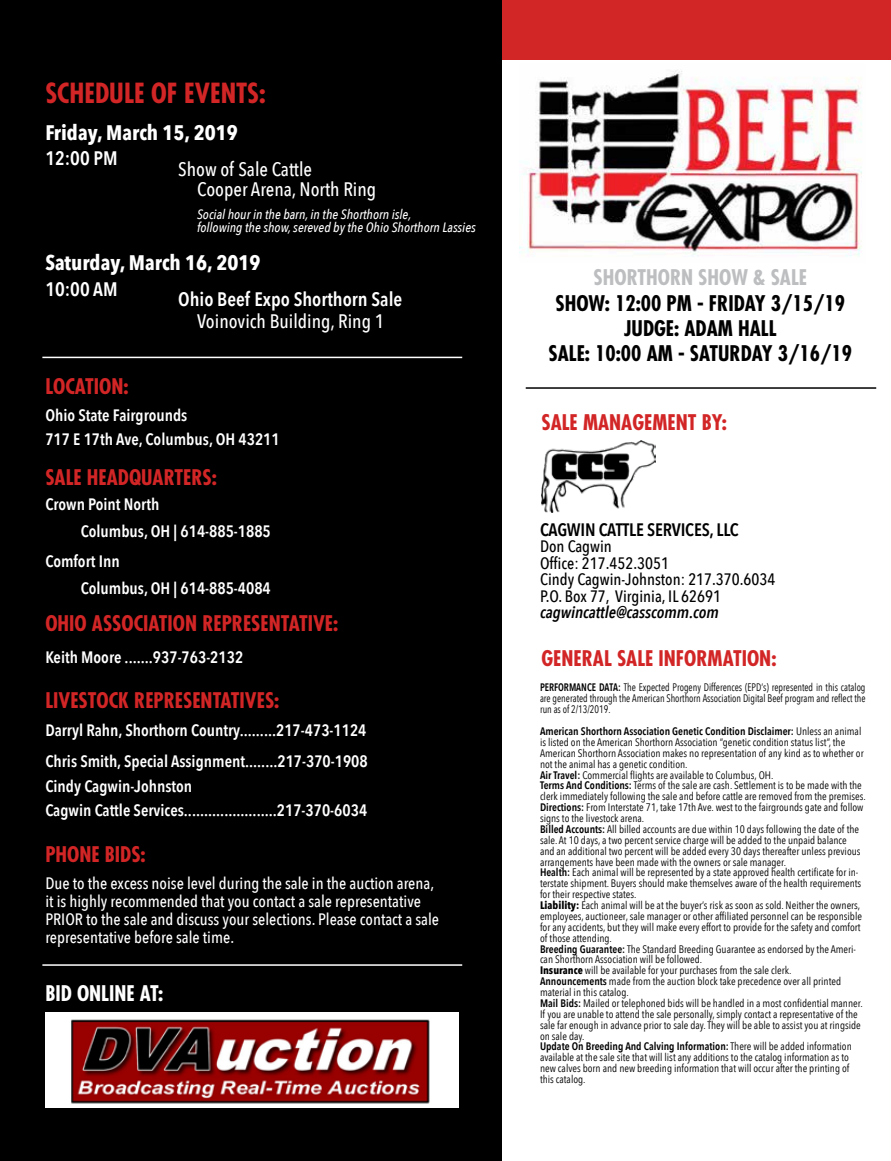
<style>
.page{position:relative;width:891px;height:1161px;background:#fff}
.page>*{position:absolute;margin:0;border:0;box-sizing:border-box;transform-origin:0 0}
.t1{font:700 condensed 27px "Futura";color:#d22526}
.t2{font:700 condensed 21px "Futura";color:#d22526}
.t3{font:700 condensed 21px/25.2px "Futura";color:#000;text-align:center}
.t4{font:700 21px "Avenir Next Condensed";color:#fff}
.t5{font:700 condensed 21px "Futura";color:#bcbec0}
.t6{font:700 condensed 21px "Futura";color:#fff}
.t7{font:500 19.5px "Avenir Next Condensed";color:#fff}
.t8{font:600 19.5px "Avenir Next Condensed";color:#fff}
.t9{font:600 18px "Avenir Next Condensed";letter-spacing:-.01em;color:#000}
.t10{font:600 16.5px/24px "Avenir Next Condensed";color:#fff}
.t11{font:500 16.5px/18px "Avenir Next Condensed";color:#fff}
.t12{font:500 16.5px/16.5px "Avenir Next Condensed";color:#000}
.t13{font:italic 600 16.5px "Avenir Next Condensed";color:#000}
.t14{font:italic 500 13.5px/13.2px "Avenir Next Condensed";color:#fff}
.t15{font:10.8px/10.8px "Avenir Next Condensed";color:#000}
.t16{font:10.8px/10.8px "Avenir Next Condensed";color:#000;text-align:justify;scale:.9 1}
.s1{font-weight:600}
.s2{font-weight:700}
</style>
<div class="page">
<div style="left:0;top:0;width:891px;height:60px;background:#d22526"></div>
<img style="left:542px;top:441px;width:114px;height:72px">
<div style="left:0;top:0;width:501px;height:1161px;background:#000"></div>
<hr style="left:42px;top:357px;width:420px;height:1px;background:#fff">
<hr style="left:526px;top:387px;width:350px;height:2px;background:#000">
<hr style="left:42px;top:964px;width:420px;height:2px;background:#fff">
<img style="left:45px;top:1012px;width:413px;height:96px">
<img style="left:520px;top:69px;width:342px;height:188px">
<h1 class="t1" style="left:45px;top:77px;width:222px">SCHEDULE OF EVENTS:</h1>
<h2 class="t4" style="left:45px;top:119px;width:194px">Friday, March 15, 2019</h2>
<h3 class="t8" style="left:45px;top:142px;width:74px">12:00 PM</h3>
<h3 class="t7" style="left:178px;top:157px;width:136px">Show of Sale Cattle</h3>
<h3 class="t7" style="left:197px;top:178px;width:181px">Cooper Arena, North Ring</h3>
<p class="t14" style="left:197px;top:208px;width:280px">Social hour in the barn, in the Shorthorn isle,<br>following the show, sereved by the Ohio Shorthorn Lassies</p>
<h2 class="t4" style="left:45px;top:250px;width:217px">Saturday, March 16, 2019</h2>
<h3 class="t8" style="left:45px;top:272px;width:74px">10:00 AM</h3>
<h2 class="t2" style="left:45px;top:373px;width:85px">LOCATION:</h2>
<h3 class="t8" style="left:178px;top:283px;width:226px">Ohio Beef Expo Shorthorn Sale</h3>
<h3 class="t7" style="left:197px;top:310px;width:189px">Voinovich Building, Ring 1</h3>
<h3 class="t10" style="left:45px;top:403px;width:236px">Ohio State Fairgrounds<br>717 E 17th Ave, Columbus, OH 43211</h3>
<h2 class="t2" style="left:45px;top:464px;width:173px">SALE HEADQUARTERS:</h2>
<h3 class="t10" style="left:81px;top:490px;width:192px;line-height:27px;text-indent:-35px">Crown Point North<br>Columbus, OH | 614-885-1885</h3>
<h3 class="t10" style="left:81px;top:547px;width:192px;line-height:27px;text-indent:-35px">Comfort Inn<br>Columbus, OH | 614-885-4084</h3>
<h2 class="t2" style="left:45px;top:610px;width:294px">OHIO ASSOCIATION REPRESENTATIVE:</h2>
<h3 class="t10" style="left:45px;top:645px;width:199px">Keith Moore .......937-763-2132</h3>
<h2 class="t2" style="left:45px;top:688px;width:236px">LIVESTOCK REPRESENTATIVES:</h2>
<h3 class="t10" style="left:45px;top:714px;width:324px;line-height:31.3px">Darryl Rahn, Shorthorn Country.........217-473-1124<br>Chris Smith, Special Assignment........217-370-1908</h3>
<h3 class="t10" style="left:45px;top:773px;width:323px">Cindy Cagwin-Johnston<br>Cagwin Cattle Services.......................217-370-6034</h3>
<h2 class="t2" style="left:45px;top:841px;width:102px">PHONE BIDS:</h2>
<h3 class="t11" style="left:45px;top:874px;width:395px">Due to the excess noise level during the sale in the auction arena, it is highly recommended that you contact a sale representative PRIOR to the sale and discuss your selections. Please contact a sale representative before sale time.</h3>
<h2 class="t6" style="left:45px;top:980px;width:119px">BID ONLINE AT:</h2>
<h2 class="t5" style="left:594px;top:265px;width:215px">SHORTHORN SHOW &amp; SALE</h2>
<h2 class="t3" style="left:549px;top:290px;width:305px">SHOW: 12:00 PM - FRIDAY 3/15/19<br>JUDGE: ADAM HALL<br>SALE: 10:00 AM - SATURDAY 3/16/19</h2>
<h2 class="t2" style="left:542px;top:409px;width:187px">SALE MANAGEMENT BY:</h2>
<h3 class="t9" style="left:540px;top:514px;width:200px">CAGWIN CATTLE SERVICES, LLC</h3>
<h3 class="t12" style="left:540px;top:538px;width:237px">Don Cagwin<br>Office: 217.452.3051<br>Cindy Cagwin-Johnston: 217.370.6034<br>P.O. Box 77, Virginia, IL 62691</h3>
<h3 class="t13" style="left:540px;top:603px;width:181px">cagwincattle@casscomm.com</h3>
<h2 class="t2" style="left:542px;top:645px;width:236px">GENERAL SALE INFORMATION:</h2>
<p class="t16" style="left:540px;top:682px;width:363px"><span class="s1">PERFORMANCE DATA:</span> The Expected Progeny Differences (EPD’s) represented in this catalog are generated through the American Shorthorn Association Digital Beef program and reflect the run as of 2/13/2019.</p>
<p class="t15" style="left:540px;top:725px;width:327px"><span class="s1">American Shorthorn Association Genetic Condition Disclaimer:</span> Unless an animal is listed on the American Shorthorn Association “genetic condition status list”, the American Shorthorn Association makes no representation of any kind as to whether or not the animal has a genetic condition.<br><span class="s1">Air Travel:</span> Commercial flights are available to Columbus, OH.<br><span class="s1">Terms And Conditions:</span> Terms of the sale are cash. Settlement is to be made with the clerk immediately following the sale and before cattle are removed from the premises.<br><span class="s1">Directions:</span> From Interstate 71, take 17th Ave. west to the fairgrounds gate and follow signs to the livestock arena.<br><span class="s1">Billed Accounts:</span> All billed accounts are due within 10 days following the date of the sale. At 10 days, a two percent service charge will be added to the unpaid balance<br>and an additional two percent will be added every 30 days thereafter unless previous arrangements have been made with the owners or sale manager.<br><span class="s1">Health:</span> Each animal will be represented by a state approved health certificate for in&shy;terstate shipment. Buyers should make themselves aware of the health requirements for their respective states.<br><span class="s2">Liability:</span> Each animal will be at the buyer’s risk as soon as sold. Neither the owners, employees, auctioneer, sale manager or other affiliated personnel can be responsible for any accidents, but they will make every effort to provide for the safety and comfort of those attending.<br><span class="s1">Breeding Guarantee:</span> The Standard Breeding Guarantee as endorsed by the Ameri&shy;can Shorthorn Association will be followed.<br><span class="s2">Insurance</span> will be available for your purchases from the sale clerk.<br><span class="s1">Announcements</span> made from the auction block take precedence over all printed material in this catalog.<br><span class="s1">Mail Bids:</span> Mailed or telephoned bids will be handled in a most confidential manner.<br>If you are unable to attend the sale personally, simply contact a representative of the sale far enough in advance prior to sale day. They will be able to assist you at ringside on sale day.<br><span class="s1">Update On Breeding And Calving Information:</span> There will be added information available at the sale site that will list any additions to the catalog information as to new calves born and new breeding information that will occur after the printing of this catalog.</p>
</div>
